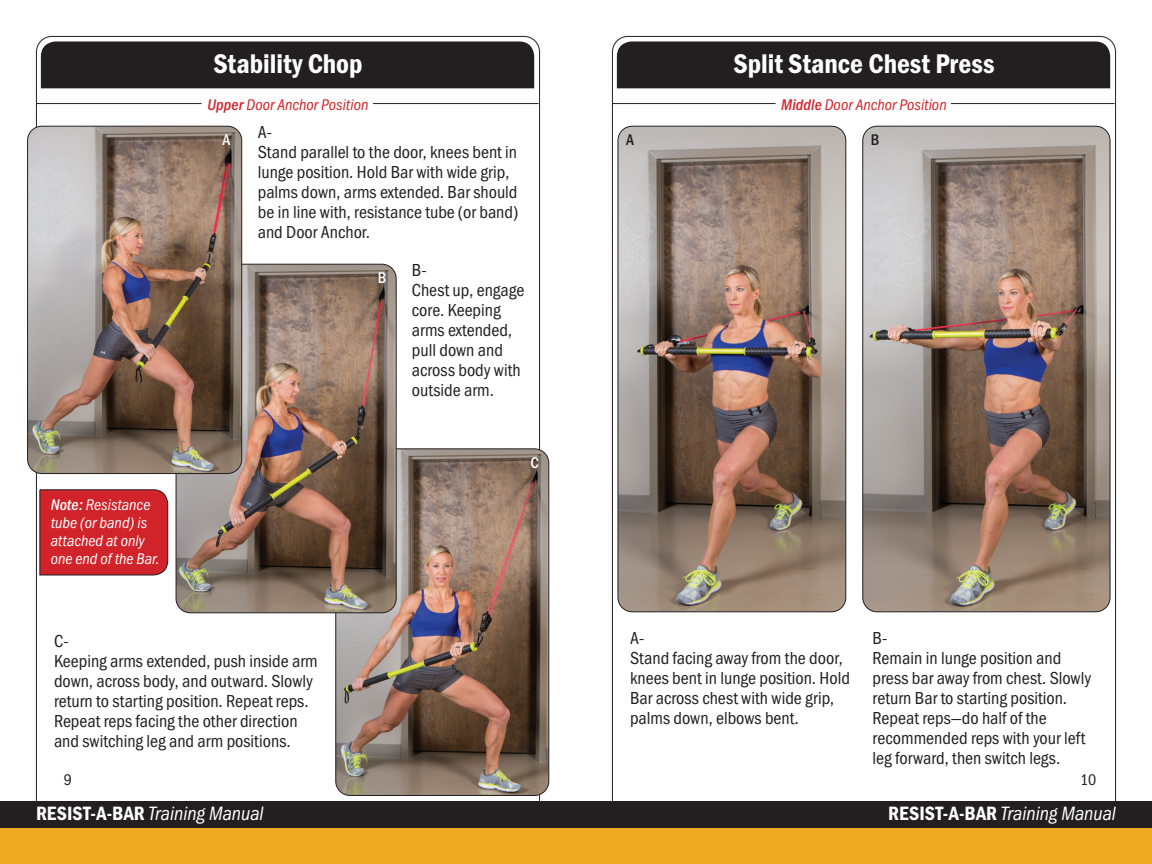
<style>
.page{position:relative;width:1152px;height:864px;background:#fff}
.page>*{position:absolute;margin:0;border:0;box-sizing:border-box;transform-origin:0 0}
.t1{font:28px "Franklin Gothic URW Con Dem";color:#fff}
.t2{font:20px "Franklin Gothic URW Con Boo Ita";color:#fff}
.t3{font:18px/20px "Franklin Gothic URW Con Boo";color:#231f20}
.t4{font:16px/18px "Franklin Gothic URW Con Boo Ita";color:#fff}
.t5{font:16px "Franklin Gothic URW Con Boo Ita";color:#d1232a}
.t6{font:16px "Franklin Gothic URW Con Boo";color:#231f20}
.t7{font:500 16px "Franklin Gothic URW Con";color:#fff}
.t8{font:500 16px "Franklin Gothic URW Con";color:#231f20}
.s1{font-family:"Franklin Gothic URW Con Med Ita"}
.s2{font-family:"Franklin Gothic URW Con Dem"}
</style>
<div class="page">
<div style="left:41px;top:41px;width:493px;height:47px;background:#231f20"></div>
<div style="left:0;top:801px;width:576px;height:63px;background:#231f20"></div>
<div style="left:0;top:828px;width:576px;height:36px;background:#efaa22"></div>
<hr style="left:36px;top:103px;width:166px;height:1px;background:#231f20">
<hr style="left:373px;top:103px;width:166px;height:1px;background:#231f20">
<img style="left:336px;top:449px;width:213px;height:346px">
<div style="left:336px;top:449px;width:213px;height:347px;border:1px solid #231f20;border-radius:14px"></div>
<img style="left:176px;top:264px;width:220px;height:349px">
<div style="left:176px;top:264px;width:220px;height:349px;border:1px solid #231f20;border-radius:14px"></div>
<img style="left:28px;top:126px;width:214px;height:348px">
<div style="left:27px;top:126px;width:215px;height:348px;border:1px solid #231f20;border-radius:14px"></div>
<div style="left:39px;top:489px;width:129px;height:86px;background:#d1232a"></div>
<div style="left:617px;top:41px;width:493px;height:47px;background:#231f20"></div>
<div style="left:576px;top:801px;width:576px;height:63px;background:#231f20"></div>
<div style="left:576px;top:828px;width:576px;height:36px;background:#efaa22"></div>
<img style="left:618px;top:126px;width:228px;height:486px">
<div style="left:618px;top:126px;width:228px;height:486px;border:1px solid #231f20;border-radius:14px"></div>
<img style="left:863px;top:126px;width:247px;height:486px">
<div style="left:863px;top:126px;width:247px;height:486px;border:1px solid #231f20;border-radius:14px"></div>
<hr style="left:612px;top:103px;width:164px;height:1px;background:#231f20">
<hr style="left:951px;top:103px;width:164px;height:1px;background:#231f20">
<h1 class="t1" style="left:213px;top:45px;width:151px">Stability Chop</h1>
<p class="t5" style="left:208px;top:96px;width:162px"><span class="s1">Upper</span> Door Anchor Position</p>
<p class="t3" style="left:258px;top:122px;width:262px">A-<br>Stand parallel to the door, knees bent in lunge position. Hold Bar with wide grip, palms down, arms extended. Bar should be in line with, resistance tube (or band) and Door Anchor.</p>
<p class="t3" style="left:412px;top:260px;width:114px">B-<br>Chest up, engage core. Keeping arms extended, pull down and across body with outside arm.</p>
<p class="t7" style="left:223px;top:129px;width:9px">A</p>
<p class="t7" style="left:378px;top:267px;width:10px">B</p>
<p class="t4" style="left:51px;top:496px;width:111px"><span class="s1">Note:</span> Resistance tube (or band) is attached at only one end of the Bar.</p>
<p class="t3" style="left:54px;top:631px;width:265px">C-<br>Keeping arms extended, push inside arm down, across body, and outward. Slowly return to starting position. Repeat reps.<br>Repeat reps facing the other direction and switching leg and arm positions.</p>
<p class="t6" style="left:64px;top:770px;width:10px">9</p>
<p class="t2" style="left:36px;top:802px;width:229px"><span class="s2">RESIST-A-BAR</span> Training Manual</p>
<p class="t7" style="left:531px;top:452px;width:10px">C</p>
<h1 class="t1" style="left:733px;top:45px;width:263px">Split Stance Chest Press</h1>
<p class="t5" style="left:781px;top:96px;width:167px"><span class="s1">Middle</span> Door Anchor Position</p>
<p class="t8" style="left:626px;top:129px;width:9px">A</p>
<p class="t8" style="left:871px;top:129px;width:10px">B</p>
<p class="t3" style="left:630px;top:628px;width:221px">A-<br>Stand facing away from the door, knees bent in lunge position. Hold<br>Bar across chest with wide grip, palms down, elbows bent.</p>
<p class="t3" style="left:873px;top:628px;width:220px">B-<br>Remain in lunge position and press bar away from chest. Slowly return Bar to starting position.<br>Repeat reps—do half of the recommended reps with your left leg forward, then switch legs.</p>
<p class="t6" style="left:1080px;top:770px;width:18px">10</p>
<p class="t2" style="left:888px;top:802px;width:229px"><span class="s2">RESIST-A-BAR</span> Training Manual</p>
</div>
